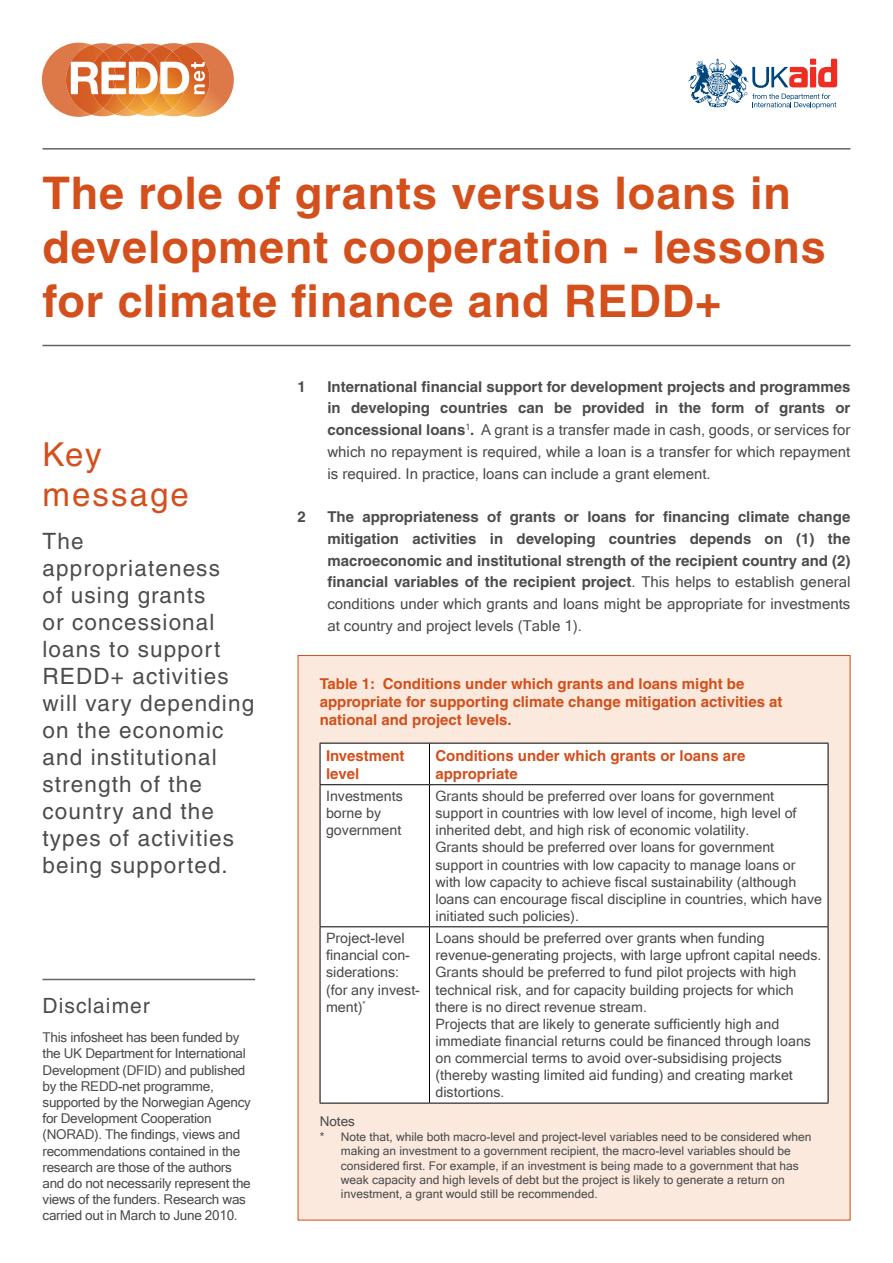
<style>
.page{position:relative;width:893px;height:1263px;background:#fff}
.page>*{position:absolute;margin:0;border:0;box-sizing:border-box;transform-origin:0 0}
.Main_Header{font:700 45px/54px "Helvetica";letter-spacing:.02em;color:#d34f1b}
.sub_main_header{font:33px/39.6px "Helvetica";letter-spacing:.065em;color:#d34f1b}
.key_messages{font:22.5px/27px "Helvetica";letter-spacing:.05em;color:#4b4c4d}
.Headers{font:21px "Helvetica";letter-spacing:.05em;color:#4b4c4d}
.numbers{font:700 15px/21.8px "Helvetica";color:#4b4c4d;text-align:justify}
.numbers-2{font:15px/21.8px "Microsoft Sans Serif";color:#4b4c4d;text-align:justify}
.table_header{font:700 15px/18px "Helvetica";color:#d34f1b}
.table_text{font:14.25px/17.1px "Microsoft Sans Serif";color:#4b4c4d}
.disclaimer{font:13.5px/16.2px "Microsoft Sans Serif";letter-spacing:-.02em;color:#4b4c4d}
.table_source{font:13.5px "Microsoft Sans Serif";color:#4b4c4d}
.footnotes{font:12px/14.4px "Microsoft Sans Serif";color:#4b4c4d}
.s1{font-family:"Helvetica";font-weight:700}
.s2{font-family:"Microsoft Sans Serif";font-weight:400}
</style>
<div class="page">
<svg style="left:42px;top:42px;width:192px;height:75px"></svg>
<svg style="left:688px;top:59px;width:149px;height:50px"></svg>
<div style="left:298px;top:655px;width:552px;height:565px;background:#fae9dc"></div>
<div style="left:321px;top:744px;width:507px;height:359px;background:#fff"></div>
<hr style="left:320px;top:743px;width:109px;height:1px;background:#000">
<hr style="left:320px;top:743px;width:1px;height:41px;background:#000">
<hr style="left:429px;top:743px;width:399px;height:1px;background:#000">
<hr style="left:429px;top:743px;width:1px;height:41px;background:#000">
<hr style="left:828px;top:743px;width:1px;height:41px;background:#000">
<hr style="left:320px;top:784px;width:109px;height:1px;background:#000">
<hr style="left:320px;top:785px;width:1px;height:141px;background:#000">
<hr style="left:429px;top:784px;width:399px;height:1px;background:#000">
<hr style="left:429px;top:785px;width:1px;height:141px;background:#000">
<hr style="left:828px;top:785px;width:1px;height:141px;background:#000">
<hr style="left:320px;top:926px;width:109px;height:1px;background:#000">
<hr style="left:320px;top:927px;width:1px;height:176px;background:#000">
<hr style="left:429px;top:926px;width:399px;height:1px;background:#000">
<hr style="left:429px;top:927px;width:1px;height:176px;background:#000">
<hr style="left:828px;top:927px;width:1px;height:176px;background:#000">
<hr style="left:320px;top:1103px;width:109px;height:1px;background:#000">
<hr style="left:429px;top:1103px;width:399px;height:1px;background:#000">
<hr style="left:43px;top:979px;width:212px;height:1px;background:#636366">
<hr style="left:43px;top:345px;width:807px;height:1px;background:#636366">
<hr style="left:43px;top:148px;width:807px;height:2px;background:#636366">
<p class="Main_Header" style="left:43px;top:166px;width:785px">The role of grants versus loans in development cooperation - lessons for climate finance and REDD+</p>
<p class="sub_main_header" style="left:43px;top:435px;width:148px">Key message</p>
<p class="key_messages" style="left:43px;top:528px;width:213px">The appropriateness<br>of using grants<br>or concessional loans to support<br>REDD+ activities will vary depending on the economic and institutional strength of the country and the types of activities being supported.</p>
<p class="Headers" style="left:43px;top:994px;width:109px">Disclaimer</p>
<p class="disclaimer" style="left:43px;top:1029px;width:210px">This infosheet has been funded by the UK Department for International Development (DFID) and published by the REDD-net programme, supported by the Norwegian Agency for Development Cooperation (NORAD). The findings, views and recommendations contained in the research are those of the authors and do not necessarily represent the views of the funders. Research was carried out in March to June 2010.</p>
<p class="numbers" style="left:298px;top:375px;width:10px">1</p>
<p class="numbers-2" style="left:327px;top:375px;width:525px"><span class="s1">International financial support for development projects and programmes in developing countries can be provided in the form of grants or concessional loans</span><sup>1</sup><span class="s1">.</span> A grant is a transfer made in cash, goods, or services for which no repayment is required, while a loan is a transfer for which repayment is required. In practice, loans can include a grant element.</p>
<p class="numbers" style="left:298px;top:506px;width:10px">2</p>
<p class="numbers" style="left:327px;top:506px;width:525px">The appropriateness of grants or loans for financing climate change mitigation activities in developing countries depends on (1) the macroeconomic and institutional strength of the recipient country and (2) financial variables of the recipient project<span class="s2">. This helps to establish general conditions under which grants and loans might be appropriate for investments at country and project levels (Table 1).</span></p>
<p class="table_header" style="left:320px;top:674px;width:464px">Table 1: Conditions under which grants and loans might be appropriate for supporting climate change mitigation activities at national and project levels.</p>
<p class="table_header" style="left:326px;top:746px;width:80px">Investment level</p>
<p class="table_header" style="left:435px;top:746px;width:311px">Conditions under which grants or loans are appropriate</p>
<p class="table_text" style="left:326px;top:787px;width:78px">Investments borne by government</p>
<p class="table_text" style="left:435px;top:787px;width:363px">Grants should be preferred over loans for government support in countries with low level of income, high level of inherited debt, and high risk of economic volatility.</p>
<p class="table_text" style="left:435px;top:838px;width:388px">Grants should be preferred over loans for government support in countries with low capacity to manage loans or with low capacity to achieve fiscal sustainability (although loans can encourage fiscal discipline in countries, which have initiated such policies).</p>
<p class="table_text" style="left:326px;top:929px;width:95px">Project-level financial con&shy;siderations: (for any invest&shy;ment)<sup>*</sup></p>
<p class="table_text" style="left:435px;top:929px;width:388px">Loans should be preferred over grants when funding revenue-generating projects, with large upfront capital needs.</p>
<p class="table_text" style="left:435px;top:963px;width:362px">Grants should be preferred to fund pilot projects with high technical risk, and for capacity building projects for which there is no direct revenue stream.</p>
<p class="table_text" style="left:435px;top:1014px;width:377px">Projects that are likely to generate sufficiently high and immediate financial returns could be financed through loans on commercial terms to avoid over-subsidising projects (thereby wasting limited aid funding) and creating market distortions.</p>
<p class="table_source" style="left:320px;top:1113px;width:37px">Notes</p>
<p class="footnotes" style="left:341px;top:1129px;width:472px;text-indent:-21px">* Note that, while both macro-level and project-level variables need to be considered when making an investment to a government recipient, the macro-level variables should be considered first. For example, if an investment is being made to a government that has weak capacity and high levels of debt but the project is likely to generate a return on investment, a grant would still be recommended.</p>
</div>
